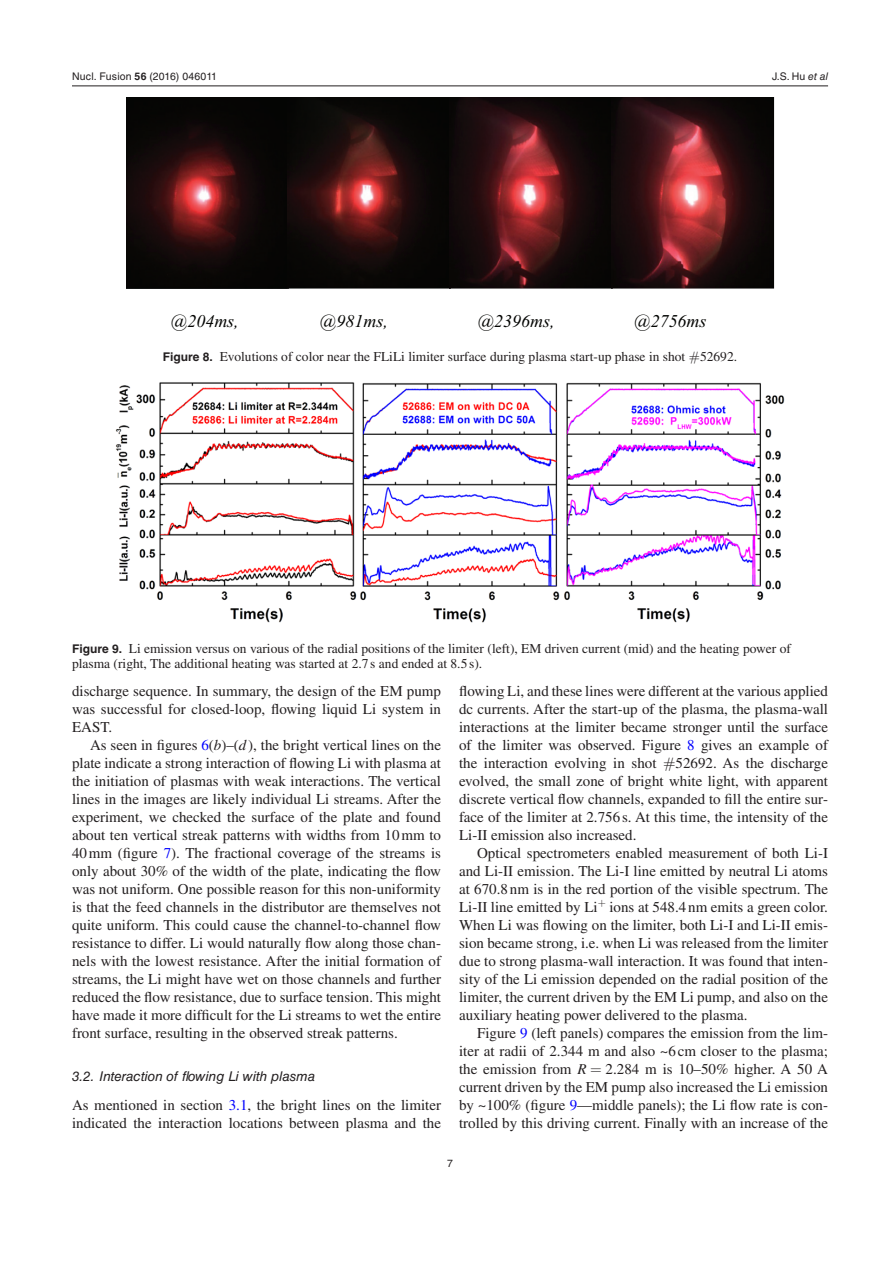
<style>
.page{position:relative;width:893px;height:1263px;background:#fff}
.page>*{position:absolute;margin:0;border:0;box-sizing:border-box;transform-origin:0 0}
.t1{font:italic 18px "Times New Roman";color:#040503}
.t2{font:15px/18px "Times LT Std";color:#231f20;text-align:justify}
.t3{font:13.5px/15px "Times LT Std";color:#231f20}
.t4{font:italic 13.5px "Helvetica LT Std";color:#231f20}
.t5{font:10.5px "Helvetica LT Std";letter-spacing:.02em;color:#231f20}
.s1{font-family:"Helvetica";font-weight:700}
.s2{font-family:"Helvetica"}
.s3{font-style:italic}
.s4{font-family:"Helvetica LT Std";font-weight:700;font-size:12px}
.s5{color:#00f}
.s6{font-family:"STIX General"}
</style>
<div class="page">
<hr style="left:72px;top:86px;width:756px;height:1px;background:#231f20">
<img style="left:126px;top:97px;width:648px;height:192px">
<img style="left:288px;top:97px;width:1px;height:192px">
<img style="left:450px;top:97px;width:1px;height:192px">
<img style="left:612px;top:97px;width:1px;height:192px">
<img style="left:115px;top:382px;width:670px;height:241px">
<p class="t5" style="left:72px;top:70px;width:147px">Nucl. Fusion <span class="s1">56</span> (<span class="s2">2016</span>) 046011</p>
<p class="t5" style="left:772px;top:70px;width:58px">J.S. Hu <span class="s3">et al</span></p>
<p class="t1" style="left:171px;top:312px;width:70px">@204ms,</p>
<p class="t1" style="left:320px;top:312px;width:70px">@981ms,</p>
<p class="t1" style="left:478px;top:312px;width:78px">@2396ms,</p>
<p class="t1" style="left:634px;top:312px;width:74px">@2756ms</p>
<p class="t3" style="left:163px;top:349px;width:576px"><span class="s4">Figure 8.</span> Evolutions of color near the FLiLi limiter surface during plasma start-up phase in shot 52692.</p>
<p class="t3" style="left:72px;top:640px;width:721px"><span class="s4">Figure 9.</span> Li emission versus on various of the radial positions of the limiter (left), EM driven current (mid) and the heating power of plasma (right, The additional heating was started at 2.7 s and ended at 8.5 s).</p>
<p class="t2" style="left:72px;top:682px;width:371px">discharge sequence. In summary, the design of the EM pump was successful for closed-loop, flowing liquid Li system in EAST.</p>
<p class="t2" style="left:72px;top:736px;width:371px;text-indent:18px">As seen in figures <span class="s5">6</span>(<span class="s3">b</span>)<span class="s6">–</span>(<span class="s3">d</span>), the bright vertical lines on the plate indicate a strong interaction of flowing Li with plasma at the initiation of plasmas with weak interactions. The vertical lines in the images are likely individual Li streams. After the experiment, we checked the surface of the plate and found about ten vertical streak patterns with widths from 10mm to 40mm (figure <span class="s5">7</span>). The fractional coverage of the streams is only about 30% of the width of the plate, indicating the flow was not uniform. One possible reason for this non-uniformity is that the feed channels in the distributor are themselves not quite uniform. This could cause the channel-to-channel flow resistance to differ. Li would naturally flow along those chan&shy;nels with the lowest resistance. After the initial formation of streams, the Li might have wet on those channels and further reduced the flow resistance, due to surface tension. This might have made it more difficult for the Li streams to wet the entire front surface, resulting in the observed streak patterns.</p>
<p class="t4" style="left:72px;top:1069px;width:245px">3.2. Interaction of flowing Li with plasma</p>
<p class="t2" style="left:72px;top:1096px;width:371px">As mentioned in section <span class="s5">3.1</span>, the bright lines on the limiter indicated the interaction locations between plasma and the</p>
<p class="t2" style="left:459px;top:682px;width:371px">flowing Li, and these lines were different at the various applied dc currents. After the start-up of the plasma, the plasma-wall interactions at the limiter became stronger until the surface of the limiter was observed. Figure <span class="s5">8</span> gives an example of the interaction evolving in shot</p>
<p class="t2" style="left:459px;top:754px;width:371px;text-indent:217px">52692. As the discharge evolved, the small zone of bright white light, with apparent discrete vertical flow channels, expanded to fill the entire sur&shy;face of the limiter at 2.756 s. At this time, the intensity of the Li-II emission also increased.</p>
<p class="t2" style="left:459px;top:844px;width:371px;text-indent:18px">Optical spectrometers enabled measurement of both Li-I and Li-II emission. The Li-I line emitted by neutral Li atoms at 670.8nm is in the red portion of the visible spectrum. The Li-II line emitted by Li ions at 548.4 nm emits a green color.<br>When Li was flowing on the limiter, both Li-I and Li-II emis&shy;sion became strong, i.e. when Li was released from the limiter due to strong plasma-wall interaction. It was found that inten&shy;sity of the Li emission depended on the radial position of the limiter, the current driven by the EM Li pump, and also on the auxiliary heating power delivered to the plasma.</p>
<p class="t2" style="left:459px;top:1024px;width:371px;text-indent:18px">Figure <span class="s5">9</span> (left panels) compares the emission from the lim&shy;iter at radii of 2.344 m and also ~6cm closer to the plasma; the emission from <span class="s3">R</span></p>
<p class="t2" style="left:459px;top:1060px;width:371px;text-indent:147px">2.284 m is 10<span class="s6">–</span>50% higher. A 50 A current driven by the EM pump also increased the Li emission by ~100% (figure <span class="s5">9</span><span class="s6">—</span>middle panels); the Li flow rate is con&shy;trolled by this driving current. Finally with an increase of the</p>
<p class="t5" style="left:447px;top:1157px;width:7px">7</p>
</div>
